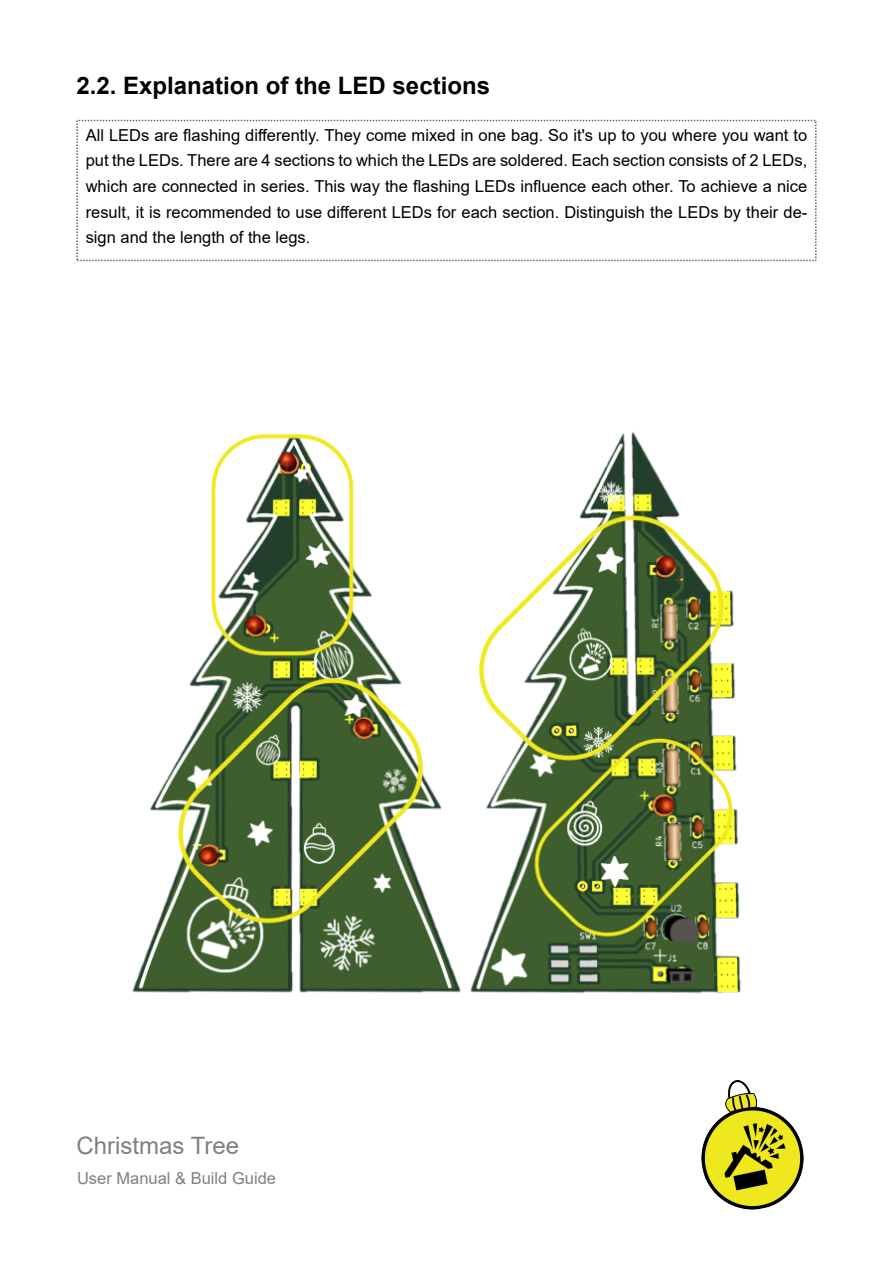
<style>
.page{position:relative;width:893px;height:1263px;background:#fff}
.page>*{position:absolute;margin:0;border:0;box-sizing:border-box;transform-origin:0 0}
.t1{font:700 24px "Arial";color:#000}
.t2{font:24px "Arial";color:#808080}
.t3{font:16.5px/25.5px "Arial";color:#000;text-align:justify}
.t4{font:16.5px "Arial";color:#808080}
</style>
<div class="page">
<div style="left:76px;top:120px;width:740px;height:141px;background:#fff;border:2px dashed #676767"></div>
<img style="left:701px;top:1080px;width:103px;height:130px">
<img style="left:132px;top:432px;width:609px;height:562px">
<h1 class="t1" style="left:77px;top:77px;width:415px">2.2. Explanation of the LED sections</h1>
<p class="t3" style="left:86px;top:124px;width:723px">All LEDs are flashing differently. They come mixed in one bag. So it's up to you where you want to put the LEDs. There are 4 sections to which the LEDs are soldered. Each section consists of 2 LEDs, which are connected in series. This way the flashing LEDs influence each other. To achieve a nice result, it is recommended to use different LEDs for each section. Distinguish the LEDs by their de&shy;sign and the length of the legs.</p>
<h1 class="t2" style="left:76px;top:1136px;width:164px">Christmas Tree</h1>
<p class="t4" style="left:77px;top:1172px;width:201px">User Manual &amp; Build Guide</p>
</div>
